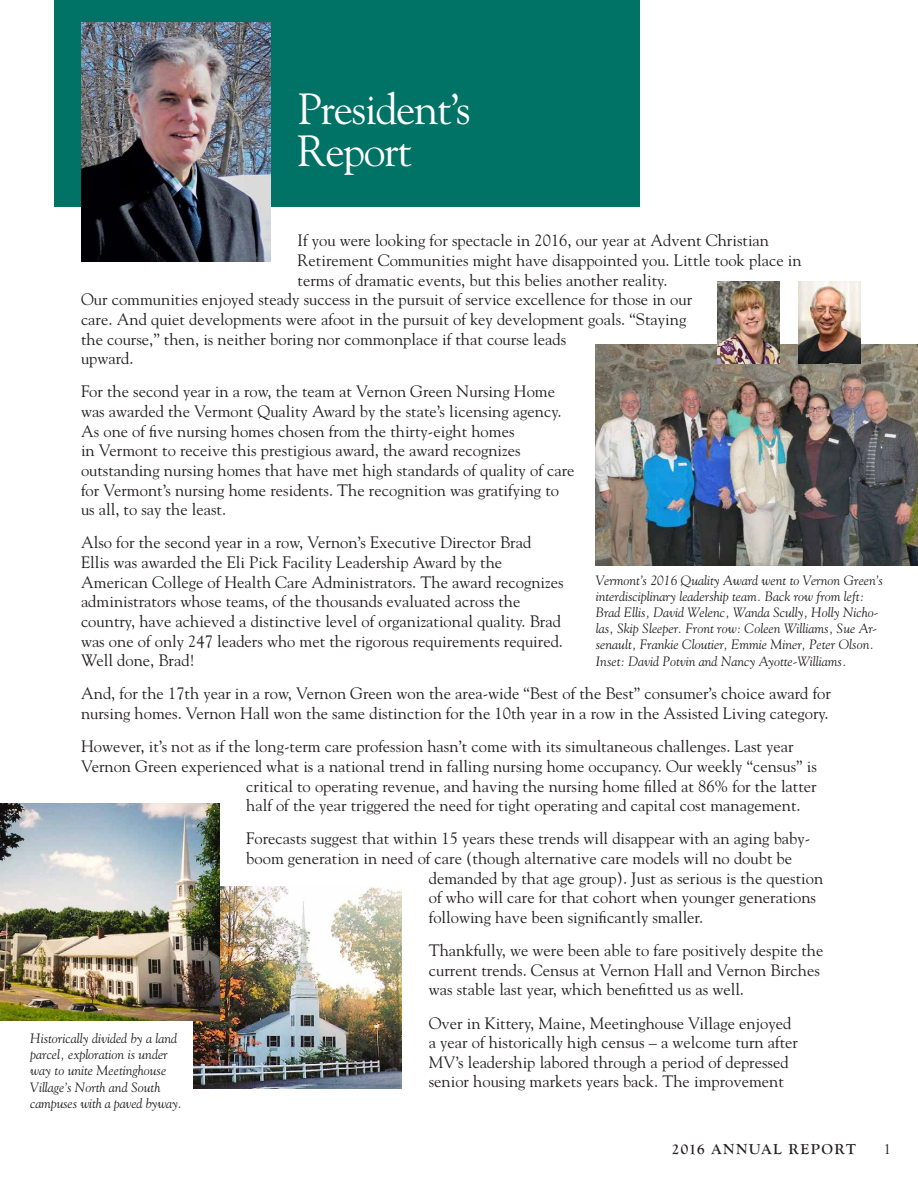
<style>
.page{position:relative;width:918px;height:1188px;background:#fff}
.page>*{position:absolute;margin:0;border:0;box-sizing:border-box;transform-origin:0 0}
.t1{font:43.5px "Goudy";letter-spacing:-.03em;color:#fff}
.t2{font:16.5px/19.6px "Goudy";color:#231f20}
.Heading_1{font:700 15px "Goudy Old Style T";letter-spacing:.1em;color:#231f20}
.Heading_1-2{font:15px "Goudy Old Style T";color:#231f20}
.t3{font:italic 13.5px/16.2px "Goudy";color:#231f20}
</style>
<div class="page">
<div style="left:54px;top:0;width:585px;height:206px;background:#007366"></div>
<img style="left:81px;top:23px;width:190px;height:238px">
<img style="left:193px;top:887px;width:209px;height:202px">
<img style="left:596px;top:344px;width:322px;height:221px">
<img style="left:717px;top:281px;width:62px;height:82px">
<img style="left:799px;top:281px;width:62px;height:82px">
<img style="left:0;top:804px;width:219px;height:216px">
<p class="t1" style="left:298px;top:82px;width:175px">President’s</p>
<p class="t1" style="left:298px;top:124px;width:116px">Report</p>
<p class="t2" style="left:298px;top:230px;width:473px">If you were looking for spectacle in 2016, our year at Advent Christian</p>
<p class="t2" style="left:298px;top:250px;width:506px">Retirement Communities might have disappointed you. Little took place in</p>
<p class="t2" style="left:298px;top:270px;width:371px">terms of dramatic events, but this belies another reality.</p>
<p class="t2" style="left:81px;top:289px;width:613px">Our communities enjoyed steady success in the pursuit of service excellence for those in our</p>
<p class="t2" style="left:81px;top:309px;width:607px">care. And quiet developments were afoot in the pursuit of key development goals. “Staying</p>
<p class="t2" style="left:81px;top:328px;width:487px">the course,” then, is neither boring nor commonplace if that course leads</p>
<p class="t2" style="left:81px;top:348px;width:54px">upward.</p>
<p class="t2" style="left:81px;top:381px;width:495px">For the second year in a row, the team at Vernon Green Nursing Home was awarded the Vermont Quality Award by the state’s licensing agency.<br>As one of five nursing homes chosen from the thirty-eight homes<br>in Vermont to receive this prestigious award, the award recognizes outstanding nursing homes that have met high standards of quality of care for Vermont’s nursing home residents. The recognition was gratifying to us all, to say the least.</p>
<p class="t2" style="left:81px;top:532px;width:484px">Also for the second year in a row, Vernon’s Executive Director Brad Ellis was awarded the Eli Pick Facility Leadership Award by the American College of Health Care Administrators. The award recognizes administrators whose teams, of the thousands evaluated across the country, have achieved a distinctive level of organizational quality. Brad was one of only 247 leaders who met the rigorous requirements required.<br>Well done, Brad!</p>
<p class="t2" style="left:81px;top:683px;width:752px">And, for the 17th year in a row, Vernon Green won the area-wide “Best of the Best” consumer’s choice award for nursing homes. Vernon Hall won the same distinction for the 10th year in a row in the Assisted Living category.</p>
<p class="t2" style="left:81px;top:736px;width:714px">However, it’s not as if the long-term care profession hasn’t come with its simultaneous challenges. Last year</p>
<p class="t2" style="left:81px;top:756px;width:737px">Vernon Green experienced what is a national trend in falling nursing home occupancy. Our weekly “census” is</p>
<p class="t2" style="left:246px;top:775px;width:572px">critical to operating revenue, and having the nursing home filled at 86% for the latter</p>
<p class="t2" style="left:246px;top:795px;width:556px">half of the year triggered the need for tight operating and capital cost management.</p>
<p class="t2" style="left:246px;top:828px;width:566px">Forecasts suggest that within 15 years these trends will disappear with an aging baby-</p>
<p class="t2" style="left:246px;top:848px;width:547px">boom generation in need of care (though alternative care models will no doubt be</p>
<p class="t2" style="left:429px;top:868px;width:396px">demanded by that age group). Just as serious is the question</p>
<p class="t2" style="left:429px;top:887px;width:389px">of who will care for that cohort when younger generations</p>
<p class="t2" style="left:429px;top:907px;width:276px">following have been significantly smaller.</p>
<p class="t2" style="left:429px;top:940px;width:396px">Thankfully, we were been able to fare positively despite the current trends. Census at Vernon Hall and Vernon Birches was stable last year, which benefitted us as well.</p>
<p class="t2" style="left:429px;top:1012px;width:371px">Over in Kittery, Maine, Meetinghouse Village enjoyed a year of historically high census – a welcome turn after MV’s leadership labored through a period of depressed senior housing markets years back. The improvement</p>
<p class="t3" style="left:596px;top:571px;width:289px">Vermont’s 2016 Quality Award went to Vernon Green’s interdisciplinary leadership team. Back row from left:<br>Brad Ellis, David Welenc, Wanda Scully, Holly Nicho&shy;las, Skip Sleeper. Front row: Coleen Williams, Sue Ar&shy;senault, Frankie Cloutier, Emmie Miner, Peter Olson.<br>Inset: David Potvin and Nancy Ayotte-Williams.</p>
<p class="t3" style="left:30px;top:1030px;width:153px">Historically divided by a land parcel, exploration is under way to unite Meetinghouse<br>Village’s North and South campuses with a paved byway.</p>
<p class="Heading_1" style="left:672px;top:1141px;width:186px">2016 ANNUAL REPORT</p>
<p class="Heading_1-2" style="left:884px;top:1141px;width:9px">1</p>
</div>
